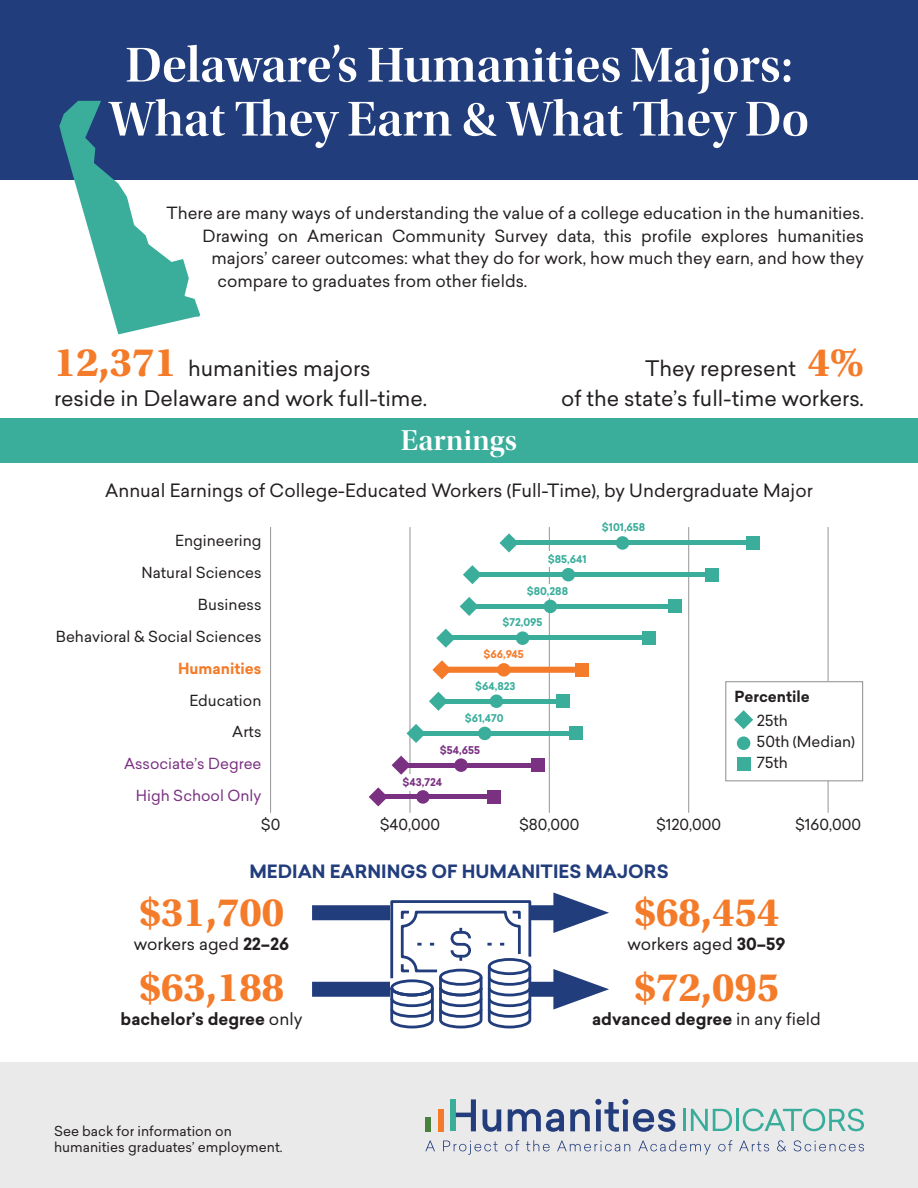
<style>
.page{position:relative;width:918px;height:1188px;background:#fff}
.page>*{position:absolute;margin:0;border:0;box-sizing:border-box;transform-origin:0 0}
.Headline{font:51px/54px "Utopia Std Semibold Disp";color:#fff;text-align:center}
.Text_-_11_15_Center{font:700 42px "Utopia Std";color:#f47b2a}
.Subhead{font:30px "Utopia Std Semibold Disp";letter-spacing:.01em;color:#fff}
.Text_-_14_22_Left{font:21px/30px "Sailec";color:#231f20}
.Text_-_14_22_Right{font:21px/30px "Sailec";color:#231f20;text-align:right}
.Text_-_12_16_Center{font:18px "Sailec";color:#231f20}
.Text_-_12_16_Center-2{font:700 18px "Sailec";color:#223d7c}
.Text_-_11_15_Justified{font:16.5px "Sailec";color:#231f20}
.Text_-_11_15_Center-2{font:700 16.5px "Sailec";color:#231f20}
.Text_-_11_15_Center-3{font:16.5px "Sailec";color:#231f20}
.t1{font:15px/31.8px "Sailec";color:#231f20;text-align:right}
.t2{font:700 15px "Sailec";color:#231f20}
.Text_-_9_11_Left{font:13.5px/16.5px "Sailec";color:#231f20}
.t3{font:700 10.5px "Sailec";color:#3aad9b}
.t4{font:700 10.5px "Sailec";color:#7a3182}
.t5{font:700 10.5px "Sailec";color:#f47b2a}
.s1{font-family:"Utopia Std";font-weight:700;font-size:42px;color:#f47b2a}
.s2{font-weight:700;color:#f47b2a}
.s3{color:#7a3182}
.s4{font-weight:700}
.s5{font-weight:400}
</style>
<div class="page">
<div style="left:0;top:0;width:918px;height:180px;background:#223d7c"></div>
<div style="left:0;top:418px;width:918px;height:46px;background:#3aad9b"></div>
<div style="left:0;top:1062px;width:918px;height:126px;background:#ebeaea"></div>
<div style="left:451px;top:1099px;width:5px;height:32px;background:#3aad9b"></div>
<div style="left:425px;top:1117px;width:6px;height:14px;background:#49803d"></div>
<div style="left:438px;top:1109px;width:5px;height:22px;background:#f47b2a"></div>
<svg style="left:456px;top:1099px;width:20px;height:32px"></svg>
<svg style="left:483px;top:1109px;width:18px;height:23px"></svg>
<svg style="left:508px;top:1109px;width:56px;height:23px"></svg>
<svg style="left:570px;top:1099px;width:105px;height:33px"></svg>
<hr style="left:683px;top:1109px;width:3px;height:22px;background:#38ad9b">
<svg style="left:691px;top:1109px;width:41px;height:22px"></svg>
<hr style="left:736px;top:1109px;width:3px;height:22px;background:#38ad9b">
<svg style="left:743px;top:1109px;width:121px;height:22px"></svg>
<svg style="left:425px;top:1141px;width:10px;height:10px"></svg>
<svg style="left:443px;top:1141px;width:55px;height:14px"></svg>
<svg style="left:505px;top:1140px;width:14px;height:11px"></svg>
<svg style="left:526px;top:1140px;width:24px;height:11px"></svg>
<svg style="left:557px;top:1141px;width:73px;height:10px"></svg>
<svg style="left:638px;top:1140px;width:73px;height:15px"></svg>
<svg style="left:718px;top:1140px;width:14px;height:11px"></svg>
<svg style="left:739px;top:1141px;width:30px;height:10px"></svg>
<svg style="left:777px;top:1140px;width:9px;height:11px"></svg>
<svg style="left:794px;top:1140px;width:70px;height:11px"></svg>
<svg style="left:59px;top:101px;width:141px;height:233px"></svg>
<div style="left:312px;top:905px;width:264px;height:15px;background:#223d7c"></div>
<svg style="left:553px;top:892px;width:56px;height:41px"></svg>
<div style="left:312px;top:982px;width:264px;height:15px;background:#223d7c"></div>
<svg style="left:553px;top:969px;width:56px;height:41px"></svg>
<hr style="left:270px;top:527px;width:1px;height:286px;background:#939598">
<hr style="left:410px;top:527px;width:1px;height:286px;background:#939598">
<hr style="left:549px;top:527px;width:1px;height:286px;background:#939598">
<hr style="left:688px;top:527px;width:1px;height:286px;background:#939598">
<hr style="left:828px;top:527px;width:1px;height:286px;background:#939598">
<div style="left:399px;top:774px;width:28px;height:16px;background:#fff"></div>
<div style="left:540px;top:552px;width:33px;height:15px;background:#fff"></div>
<div style="left:544px;top:584px;width:29px;height:14px;background:#fff"></div>
<div style="left:518px;top:604px;width:157px;height:5px;background:#3aad9b"></div>
<div style="left:438px;top:699px;width:119px;height:5px;background:#3aad9b"></div>
<div style="left:421px;top:731px;width:158px;height:5px;background:#3aad9b"></div>
<hr style="left:402px;top:763px;width:134px;height:4px;background:#7a3182">
<hr style="left:381px;top:795px;width:115px;height:4px;background:#7a3182">
<hr style="left:507px;top:541px;width:248px;height:4px;background:#3aad9b">
<div style="left:472px;top:572px;width:242px;height:5px;background:#3aad9b"></div>
<div style="left:466px;top:604px;width:82px;height:5px;background:#3aad9b"></div>
<hr style="left:444px;top:636px;width:205px;height:4px;background:#3aad9b">
<div style="left:616px;top:536px;width:13px;height:14px;background:#3aad9b;border-radius:50%"></div>
<div style="left:562px;top:568px;width:13px;height:13px;background:#3aad9b;border-radius:50%"></div>
<div style="left:544px;top:600px;width:13px;height:13px;background:#3aad9b;border-radius:50%"></div>
<div style="left:490px;top:695px;width:13px;height:13px;background:#3aad9b;border-radius:50%"></div>
<div style="left:478px;top:727px;width:14px;height:13px;background:#3aad9b;border-radius:50%"></div>
<div style="left:454px;top:758px;width:14px;height:14px;background:#7a3182;border-radius:50%"></div>
<div style="left:416px;top:790px;width:14px;height:14px;background:#7a3182;border-radius:50%"></div>
<div style="left:747px;top:536px;width:13px;height:14px;background:#3aad9b"></div>
<svg style="left:499px;top:533px;width:20px;height:19px"></svg>
<div style="left:705px;top:568px;width:14px;height:13px;background:#3aad9b"></div>
<svg style="left:463px;top:565px;width:17px;height:19px"></svg>
<div style="left:668px;top:600px;width:14px;height:13px;background:#3aad9b"></div>
<svg style="left:460px;top:597px;width:17px;height:19px"></svg>
<div style="left:576px;top:663px;width:13px;height:14px;background:#f47b2a"></div>
<svg style="left:432px;top:660px;width:144px;height:19px"></svg>
<div style="left:556px;top:695px;width:13px;height:13px;background:#3aad9b"></div>
<svg style="left:429px;top:692px;width:17px;height:19px"></svg>
<div style="left:569px;top:727px;width:14px;height:13px;background:#3aad9b"></div>
<svg style="left:407px;top:724px;width:16px;height:19px"></svg>
<div style="left:516px;top:631px;width:13px;height:14px;background:#3aad9b;border-radius:50%"></div>
<div style="left:642px;top:631px;width:14px;height:14px;background:#3aad9b"></div>
<svg style="left:436px;top:629px;width:19px;height:19px"></svg>
<div style="left:531px;top:758px;width:14px;height:14px;background:#7a3182"></div>
<svg style="left:392px;top:756px;width:19px;height:19px"></svg>
<div style="left:488px;top:790px;width:13px;height:14px;background:#7a3182"></div>
<svg style="left:369px;top:787px;width:19px;height:19px"></svg>
<div style="left:726px;top:682px;width:137px;height:99px;background:#fff"></div>
<div style="left:725px;top:681px;width:138px;height:100px;border:1px solid #939598"></div>
<div style="left:737px;top:736px;width:13px;height:14px;background:#3aad9b;border-radius:50%"></div>
<svg style="left:734px;top:710px;width:19px;height:19px"></svg>
<div style="left:737px;top:757px;width:13px;height:14px;background:#3aad9b"></div>
<svg style="left:389px;top:900px;width:144px;height:129px"></svg>
<p class="Headline" style="left:109px;top:39px;width:702px">Delaware’s Humanities Majors:<br>What They Earn &amp; What They Do</p>
<p class="Text_-_11_15_Justified" style="left:166px;top:202px;width:699px">There are many ways of understanding the value of a college education in the humanities.</p>
<p class="Text_-_11_15_Justified" style="left:202px;top:224px;width:663px">Drawing on American Community Survey data, this profile explores humanities</p>
<p class="Text_-_11_15_Justified" style="left:212px;top:247px;width:654px">majors’ career outcomes: what they do for work, how much they earn, and how they</p>
<p class="Text_-_11_15_Justified" style="left:218px;top:269px;width:311px">compare to graduates from other fields.</p>
<p class="Text_-_14_22_Left" style="left:54px;top:353px;width:375px"><span class="s1">12,371</span> humanities majors reside in Delaware and work full-time.</p>
<p class="Subhead" style="left:401px;top:424px;width:118px">Earnings</p>
<p class="Text_-_14_22_Right" style="left:561px;top:353px;width:304px">They represent <span class="s1">4%<br></span>of the state’s full-time workers.</p>
<p class="Text_-_12_16_Center" style="left:105px;top:477px;width:709px">Annual Earnings of College-Educated Workers (Full-Time), by Undergraduate Major</p>
<p class="t1" style="left:56px;top:525px;width:207px">Engineering<br>Natural Sciences<br>Business<br>Behavioral &amp; Social Sciences<br><span class="s2">Humanities<br></span>Education<br>Arts<br><span class="s3">Associate’s Degree<br>High School Only</span></p>
<p class="t3" style="left:548px;top:552px;width:40px">$85,641</p>
<p class="t3" style="left:527px;top:584px;width:43px">$80,288</p>
<p class="t3" style="left:503px;top:614px;width:42px">$72,095</p>
<p class="t5" style="left:483px;top:647px;width:42px">$66,945</p>
<p class="t3" style="left:475px;top:679px;width:42px">$64,823</p>
<p class="t3" style="left:465px;top:711px;width:40px">$61,470</p>
<p class="t4" style="left:440px;top:743px;width:42px">$54,655</p>
<p class="t4" style="left:403px;top:775px;width:41px">$43,724</p>
<p class="t3" style="left:602px;top:520px;width:45px">$101,658</p>
<p class="t2" style="left:735px;top:686px;width:77px">Percentile</p>
<p class="t1" style="left:757px;top:710px;width:100px;line-height:21px;text-align:left">25th<br>50th (Median)<br>75th</p>
<p class="t1" style="left:261px;top:808px;width:21px">$0</p>
<p class="t1" style="left:380px;top:808px;width:62px">$40,000</p>
<p class="t1" style="left:519px;top:808px;width:62px">$80,000</p>
<p class="t1" style="left:656px;top:808px;width:67px">$120,000</p>
<p class="t1" style="left:795px;top:808px;width:67px">$160,000</p>
<p class="Text_-_12_16_Center-2" style="left:249px;top:858px;width:421px">MEDIAN EARNINGS OF HUMANITIES MAJORS</p>
<p class="Text_-_11_15_Center" style="left:139px;top:888px;width:146px">$31,700</p>
<p class="Text_-_11_15_Center-3" style="left:134px;top:933px;width:157px">workers aged <span class="s4">22–26</span></p>
<p class="Text_-_11_15_Center" style="left:139px;top:963px;width:146px">$63,188</p>
<p class="Text_-_11_15_Center-2" style="left:121px;top:1007px;width:183px">bachelor’s degree <span class="s5">only</span></p>
<p class="Text_-_9_11_Left" style="left:54px;top:1122px;width:230px">See back for information on humanities graduates’ employment.</p>
<p class="Text_-_11_15_Center" style="left:634px;top:888px;width:146px">$68,454</p>
<p class="Text_-_11_15_Center-3" style="left:627px;top:933px;width:160px">workers aged <span class="s4">30–59</span></p>
<p class="Text_-_11_15_Center" style="left:634px;top:963px;width:146px">$72,095</p>
<p class="Text_-_11_15_Center-2" style="left:592px;top:1007px;width:230px">advanced degree <span class="s5">in any field</span></p>
</div>
